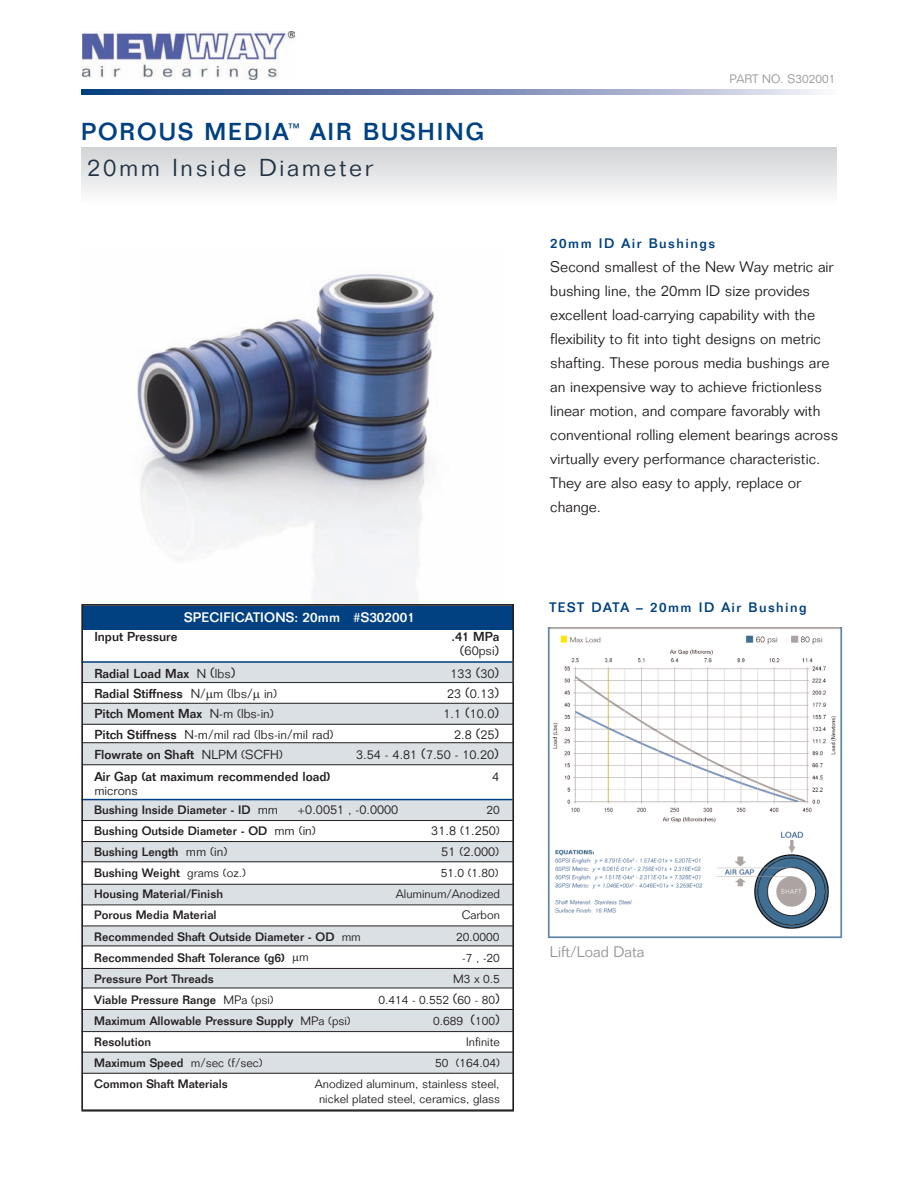
<style>
.page{position:relative;width:918px;height:1188px;background:#fff}
.page>*{position:absolute;margin:0;border:0;box-sizing:border-box;transform-origin:0 0}
.t1{font:500 24px/35.7px "Folio Std";letter-spacing:.085em;color:#014181}
.t2{font:300 15px/24px "Folio Std";color:#231f20}
.t3{font:300 15px "Folio Std";color:#939598}
.t4{font:500 13.5px "Folio Std";letter-spacing:.11em;color:#014181}
.t5{font:500 13.5px "Folio Std";letter-spacing:.01em;color:#fff}
.t6{font:500 12.75px/13.5px "Folio Std";color:#231f20;text-align:right}
.t7{font:300 12.75px "Folio Std";color:#231f20}
.t8{font:500 12px "Folio Std";color:#231f20}
.t9{font:300 12px/15px "Folio Std";color:#231f20;text-align:center}
.t10{font:300 12px "Folio Std";color:#939598}
.s1{font-weight:300;color:#213242}
.s2{font-weight:300;font-size:15px}
.s3{font-weight:300}
.s4{font-size:15px}
.s5{font-weight:500}
.s6{font-weight:300;font-size:12.75px}
</style>
<div class="page">
<div style="left:83px;top:606px;width:431px;height:23px;background:#014181"></div>
<img style="left:83px;top:32px;width:211px;height:47px">
<div style="left:81px;top:147px;width:756px;height:56px;background:linear-gradient(to bottom,#d1d3d5,#fbfbfb)"></div>
<svg style="left:81px;top:89px;width:743px;height:5px;background:#768ab4"></svg>
<div style="left:82px;top:1051px;width:431px;height:22px;background:#dbe0e4"></div>
<div style="left:82px;top:703px;width:431px;height:22px;background:#dbe0e4"></div>
<div style="left:82px;top:661px;width:431px;height:22px;background:#dbe0e4"></div>
<div style="left:82px;top:743px;width:431px;height:22px;background:#dbe0e4"></div>
<div style="left:82px;top:799px;width:431px;height:21px;background:#dbe0e4"></div>
<div style="left:82px;top:841px;width:431px;height:20px;background:#dbe0e4"></div>
<div style="left:82px;top:885px;width:431px;height:19px;background:#dbe0e4"></div>
<div style="left:82px;top:926px;width:431px;height:19px;background:#dbe0e4"></div>
<div style="left:82px;top:969px;width:431px;height:19px;background:#dbe0e4"></div>
<div style="left:82px;top:1010px;width:431px;height:21px;background:#dbe0e4"></div>
<hr style="left:81px;top:820px;width:432px;height:1px;background:#231f20">
<hr style="left:81px;top:841px;width:432px;height:1px;background:#231f20">
<hr style="left:81px;top:862px;width:432px;height:1px;background:#231f20">
<hr style="left:81px;top:884px;width:432px;height:1px;background:#231f20">
<hr style="left:81px;top:905px;width:432px;height:1px;background:#231f20">
<hr style="left:81px;top:926px;width:432px;height:1px;background:#231f20">
<hr style="left:81px;top:946px;width:432px;height:1px;background:#231f20">
<hr style="left:81px;top:968px;width:432px;height:1px;background:#231f20">
<hr style="left:81px;top:988px;width:432px;height:1px;background:#231f20">
<hr style="left:81px;top:1009px;width:432px;height:1px;background:#231f20">
<hr style="left:81px;top:1031px;width:432px;height:1px;background:#231f20">
<hr style="left:81px;top:1052px;width:432px;height:1px;background:#231f20">
<hr style="left:81px;top:1073px;width:432px;height:1px;background:#231f20">
<hr style="left:81px;top:799px;width:432px;height:1px;background:#014181">
<hr style="left:81px;top:661px;width:432px;height:2px;background:#014181">
<hr style="left:81px;top:682px;width:432px;height:1px;background:#231f20">
<hr style="left:82px;top:703px;width:432px;height:1px;background:#231f20">
<hr style="left:82px;top:724px;width:432px;height:1px;background:#231f20">
<hr style="left:82px;top:742px;width:432px;height:1px;background:#231f20">
<hr style="left:82px;top:765px;width:432px;height:1px;background:#231f20">
<div style="left:81px;top:604px;width:433px;height:508px;border:2px solid #231f20"></div>
<img style="left:137px;top:274px;width:298px;height:329px">
<img style="left:547px;top:627px;width:296px;height:312px">
<h1 class="t1" style="left:81px;top:116px;width:405px">POROUS MEDIA<sup>™</sup> AIR BUSHING<br><span class="s1">20mm Inside Diameter</span></h1>
<p class="t5" style="left:184px;top:613px;width:232px">SPECIFICATIONS: 20mm #S302001</p>
<p class="t6" style="left:94px;top:631px;width:85px">Input Pressure</p>
<p class="t6" style="left:452px;top:631px;width:49px">.41 MPa <span class="s2">(</span><span class="s3">60psi</span><span class="s2">)</span></p>
<p class="t6" style="left:94px;top:668px;width:143px">Radial Load Max <span class="s3">N</span> <span class="s2">(</span><span class="s3">lbs</span><span class="s2">)</span></p>
<p class="t7" style="left:451px;top:668px;width:50px">133 <span class="s4">(</span>30<span class="s4">)</span></p>
<p class="t6" style="left:94px;top:688px;width:184px">Radial Stiffness <span class="s3">N/ m (lbs/ in)</span></p>
<p class="t7" style="left:447px;top:689px;width:54px">23 <span class="s4">(</span>0.13<span class="s4">)</span></p>
<p class="t6" style="left:94px;top:708px;width:181px">Pitch Moment Max <span class="s3">N-m (lbs-in)</span></p>
<p class="t7" style="left:443px;top:709px;width:57px">1.1 <span class="s4">(</span>10.0<span class="s4">)</span></p>
<p class="t7" style="left:94px;top:729px;width:241px"><span class="s5">Pitch Stiffness</span> N-m/mil rad (lbs-in/mil rad)</p>
<p class="t7" style="left:454px;top:729px;width:47px">2.8 <span class="s4">(</span>25<span class="s4">)</span></p>
<p class="t6" style="left:94px;top:749px;width:190px">Flowrate on Shaft <span class="s3">NLPM (SCFH)</span></p>
<p class="t7" style="left:356px;top:750px;width:144px">3.54 - 4.81 <span class="s4">(</span>7.50 - 10.20<span class="s4">)</span></p>
<p class="t6" style="left:94px;top:771px;width:238px">Air Gap (at maximum recommended load)</p>
<p class="t7" style="left:492px;top:772px;width:9px">4</p>
<p class="t7" style="left:94px;top:786px;width:45px">microns</p>
<p class="t8" style="left:94px;top:806px;width:185px">Bushing Inside Diameter - ID <span class="s6">mm</span></p>
<p class="t7" style="left:298px;top:805px;width:102px">+0.0051 , -0.0000</p>
<p class="t9" style="left:487px;top:804px;width:15px">20</p>
<p class="t8" style="left:94px;top:827px;width:223px">Bushing Outside Diameter - OD <span class="s6">mm (in)</span></p>
<p class="t7" style="left:431px;top:826px;width:70px">31.8 (1.250)</p>
<p class="t8" style="left:94px;top:848px;width:135px">Bushing Length <span class="s6">mm (in)</span></p>
<p class="t7" style="left:441px;top:847px;width:60px">51 (2.000)</p>
<p class="t8" style="left:94px;top:869px;width:153px">Bushing Weight <span class="s3">grams (oz.)</span></p>
<p class="t9" style="left:441px;top:867px;width:59px">51.0 (1.80)</p>
<p class="t8" style="left:94px;top:890px;width:130px">Housing Material/Finish</p>
<p class="t9" style="left:396px;top:888px;width:106px">Aluminum/Anodized</p>
<p class="t8" style="left:94px;top:911px;width:124px">Porous Media Material</p>
<p class="t9" style="left:462px;top:909px;width:40px">Carbon</p>
<p class="t8" style="left:94px;top:932px;width:268px">Recommended Shaft Outside Diameter - OD <span class="s3">mm</span></p>
<p class="t9" style="left:456px;top:930px;width:45px">20.0000</p>
<p class="t8" style="left:94px;top:953px;width:216px">Recommended Shaft Tolerance (g6) <span class="s3">m</span></p>
<p class="t9" style="left:462px;top:951px;width:39px">-7 , -20</p>
<p class="t8" style="left:94px;top:974px;width:121px">Pressure Port Threads</p>
<p class="t9" style="left:453px;top:972px;width:48px">M3 x 0.5</p>
<p class="t8" style="left:94px;top:995px;width:181px">Viable Pressure Range <span class="s3">MPa (psi)</span></p>
<p class="t9" style="left:378px;top:993px;width:123px">0.414 - 0.552 <span class="s4">(</span>60 - 80<span class="s4">)</span></p>
<p class="t8" style="left:94px;top:1016px;width:258px">Maximum Allowable Pressure Supply <span class="s3">MPa (psi)</span></p>
<p class="t9" style="left:433px;top:1014px;width:68px">0.689 <span class="s4">(</span>100<span class="s4">)</span></p>
<p class="t8" style="left:94px;top:1037px;width:58px">Resolution</p>
<p class="t9" style="left:466px;top:1035px;width:35px">Infinite</p>
<p class="t8" style="left:94px;top:1058px;width:170px">Maximum Speed <span class="s3">m/sec (f/sec)</span></p>
<p class="t9" style="left:435px;top:1057px;width:66px">50 (164.04)</p>
<p class="t8" style="left:94px;top:1079px;width:135px">Common Shaft Materials</p>
<p class="t9" style="left:315px;top:1078px;width:187px">Anodized aluminum, stainless steel, nickel plated steel, ceramics, glass</p>
<p class="t10" style="left:729px;top:74px;width:108px">PART NO. S302001</p>
<p class="t4" style="left:550px;top:238px;width:166px">20mm ID Air Bushings</p>
<p class="t2" style="left:550px;top:257px;width:289px">Second smallest of the New Way metric air bushing line, the 20mm ID size provides excellent load-carrying capability with the flexibility to fit into tight designs on metric shafting. These porous media bushings are an inexpensive way to achieve frictionless linear motion, and compare favorably with conventional rolling element bearings across virtually every performance characteristic.<br>They are also easy to apply, replace or change.</p>
<p class="t4" style="left:549px;top:603px;width:259px">TEST DATA – 20mm ID Air Bushing</p>
<p class="t3" style="left:550px;top:946px;width:96px">Lift/Load Data</p>
</div>
